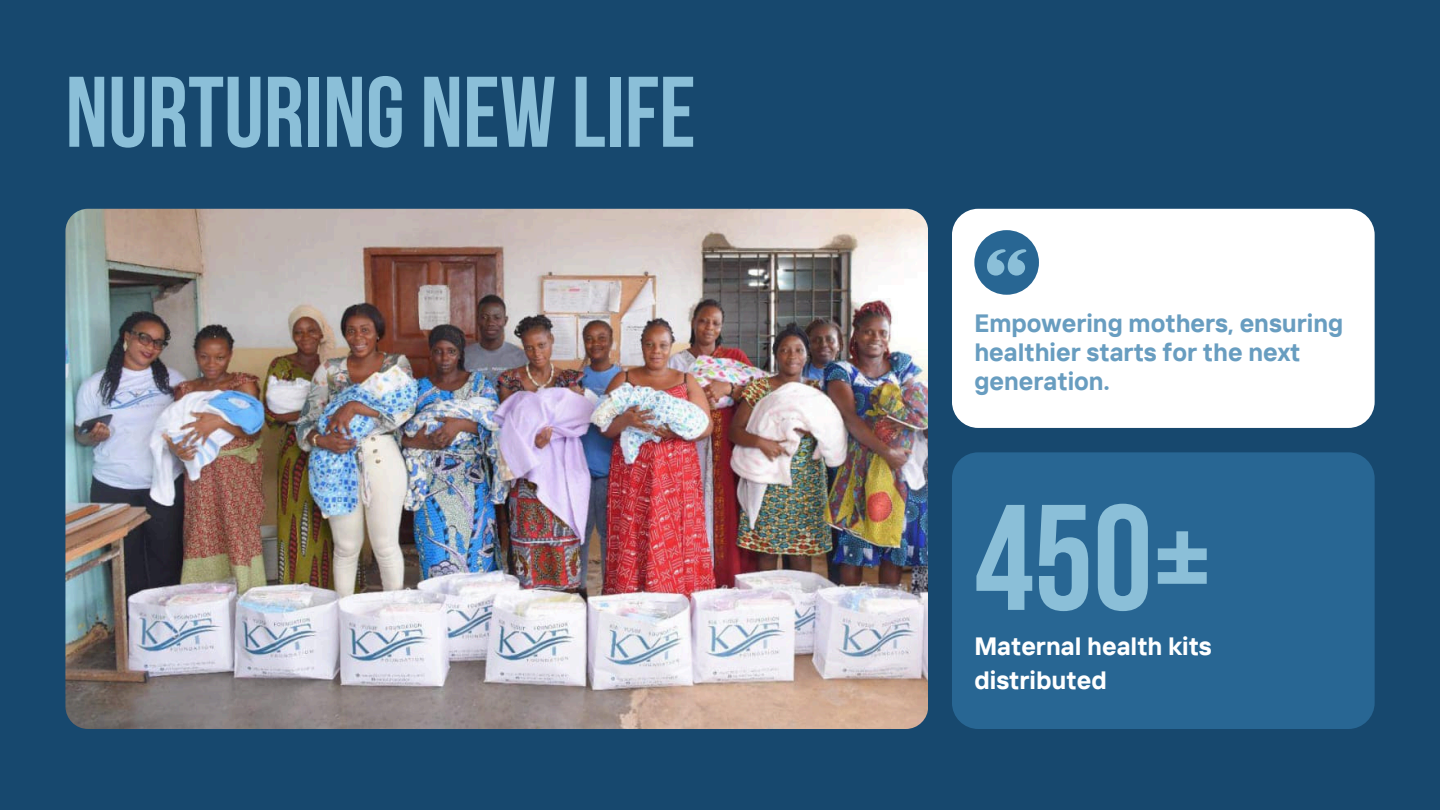
<style>
.page{position:relative;width:1440px;height:810px;background:#17486e}
.page>*{position:absolute;margin:0;border:0;box-sizing:border-box;transform-origin:0 0}
.t1{font:150px "Bebas Neue Cyrillic";color:#8bbfd8}
.t2{font:100px "Bebas Neue Cyrillic";color:#8bbfd8}
.t3{font:700 25px/29.2px "TT Interphases";color:#689dc0}
.t4{font:700 25px/34.5px "TT Interphases";color:#fff}
</style>
<div class="page">
<img style="left:65px;top:209px;width:863px;height:520px">
<div style="left:952px;top:209px;width:423px;height:219px;background:#fff;border-radius:26px"></div>
<div style="left:974px;top:230px;width:65px;height:65px;background:#286693;border-radius:50%"></div>
<svg style="left:987px;top:249px;width:39px;height:26px"></svg>
<div style="left:952px;top:452px;width:423px;height:277px;background:#286693;border-radius:26px"></div>
<h2 class="t2" style="left:65px;top:72px;width:632px">NURTURING NEW LIFE</h2>
<p class="t3" style="left:974px;top:308px;width:370px">Empowering mothers, ensuring healthier starts for the next generation.</p>
<p class="t1" style="left:974px;top:497px;width:239px">450+</p>
<h1 class="t4" style="left:974px;top:628px;width:239px">Maternal health kits distributed</h1>
</div>
